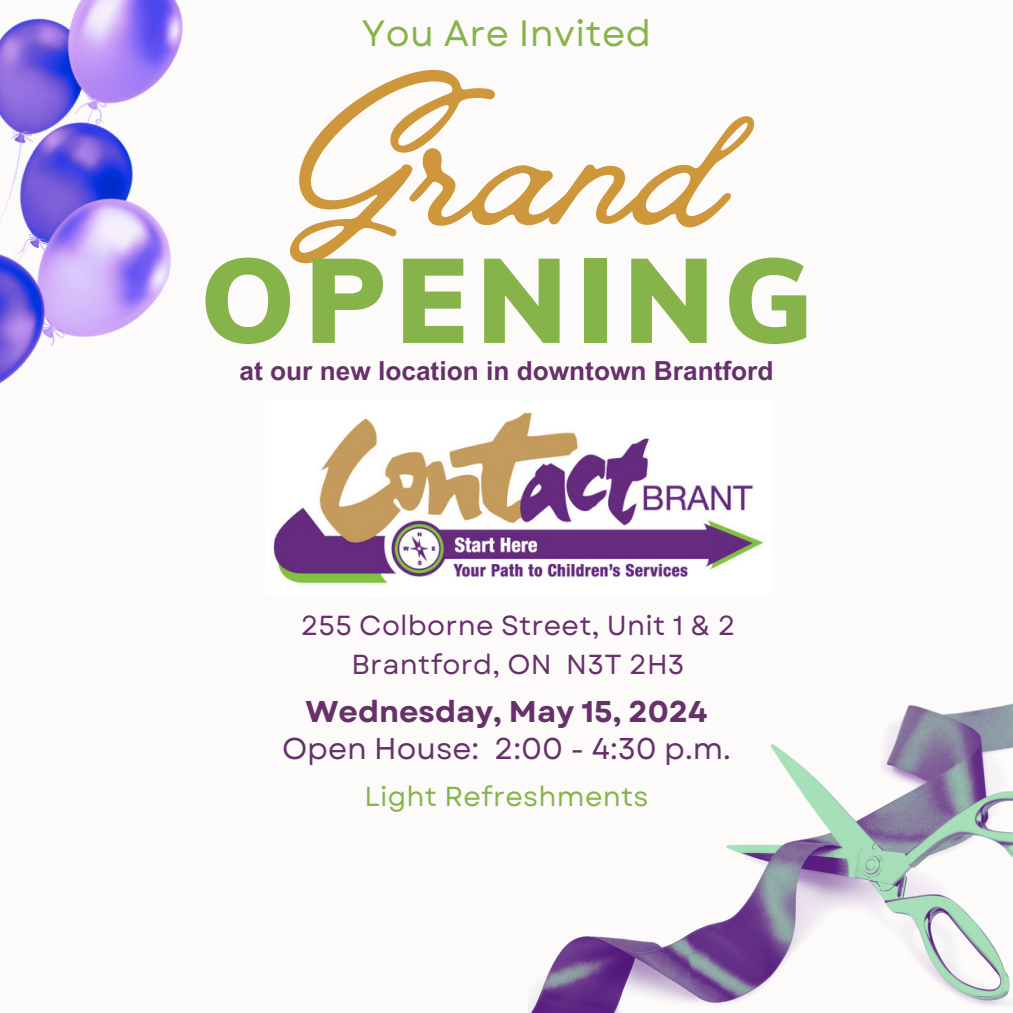
<style>
.page{position:relative;width:1013px;height:1013px;background:#fff}
.page>*{position:absolute;margin:0;border:0;box-sizing:border-box;transform-origin:0 0}
.t1{font:225.38px "Vintage Goods";color:#cf973b}
.t2{font:900 118.38px "Muli";letter-spacing:.08em;color:#87b44a}
.t3{font:36.5px "Garet";letter-spacing:.01em;color:#87b44a}
.t4{font:30px/36.5px "Garet";color:#67306a;text-align:center}
.t5{font:27.5px/38.5px "Garet";letter-spacing:.01em;color:#67306a;text-align:center}
.t6{font:27.5px "Garet";letter-spacing:.01em;color:#87b44a}
.t7{font:700 26.25px "Arial MT Pro";color:#67306a}
.s1{font-weight:700}
</style>
<div class="page">
<div style="left:0;top:0;width:1012px;height:1012px;background:#fcfbfa"></div>
<img style="left:528px;top:704px;width:484px;height:308px">
<img style="left:0;top:0;width:183px;height:384px">
<img style="left:273px;top:412px;width:491px;height:172px">
<p class="t3" style="left:362px;top:7px;width:291px">You Are Invited</p>
<h2 class="t1" style="left:290px;top:27px;width:434px">Grand</h2>
<p class="t2" style="left:200px;top:224px;width:614px">OPENING</p>
<h4 class="t7" style="left:239px;top:361px;width:535px">at our new location in downtown Brantford</h4>
<h4 class="t5" style="left:301px;top:606px;width:436px">255 Colborne Street, Unit 1 &amp; 2<br>Brantford, ON N3T 2H3</h4>
<h4 class="t4" style="left:282px;top:693px;width:450px"><span class="s1">Wednesday, May 15, 2024<br></span>Open House: 2:00 - 4:30 p.m.</h4>
<p class="t6" style="left:364px;top:776px;width:286px">Light Refreshments</p>
</div>
